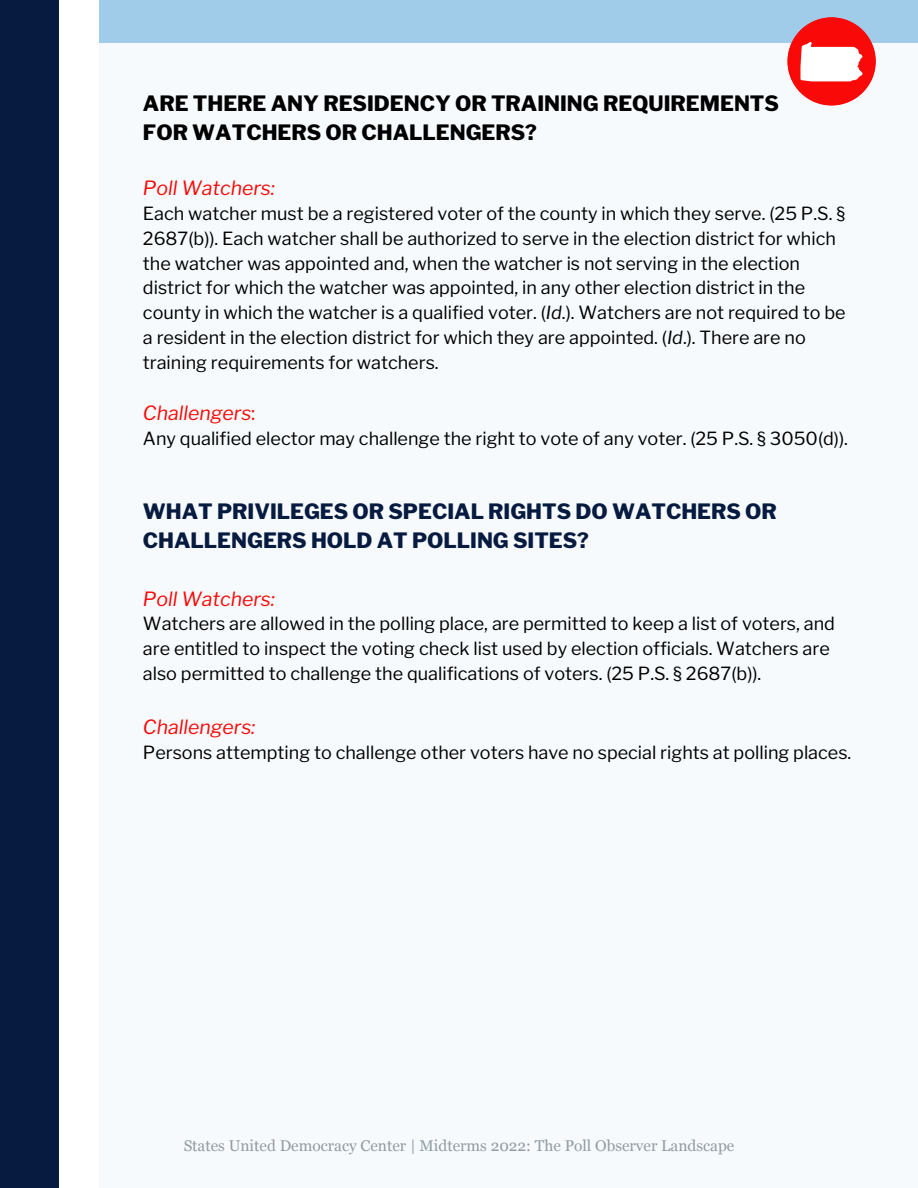
<style>
.page{position:relative;width:918px;height:1188px;background:#fff}
.page>*{position:absolute;margin:0;border:0;box-sizing:border-box;transform-origin:0 0}
.t1{font:800 21px/29.2px "Libre Franklin";color:#071b40}
.t2{font:800 21px/29.2px "Libre Franklin";color:#000}
.t3{font:italic 19.5px "Libre Franklin";color:#f90a09}
.t4{font:18px/24.8px "Libre Franklin";color:#000}
.t5{font:15.45px "Georgia";color:#2a3a47}
.s1{font-style:italic}
.s2{font-style:normal}
</style>
<div class="page">
<div style="left:0;top:0;width:58px;height:1188px;background:#071b40"></div>
<div style="left:99px;top:0;width:819px;height:1188px;background:#f6fafc"></div>
<div style="left:99px;top:0;width:819px;height:43px;background:#a1cce9"></div>
<svg style="left:788px;top:17px;width:88px;height:89px"></svg>
<p class="t2" style="left:143px;top:89px;width:638px">ARE THERE ANY RESIDENCY OR TRAINING REQUIREMENTS<br>FOR WATCHERS OR CHALLENGERS?</p>
<p class="t3" style="left:143px;top:177px;width:134px">Poll Watchers:</p>
<p class="t4" style="left:143px;top:201px;width:704px">Each watcher must be a registered voter of the county in which they serve. (25 P.S. § 2687(b)). Each watcher shall be authorized to serve in the election district for which the watcher was appointed and, when the watcher is not serving in the election district for which the watcher was appointed, in any other election district in the county in which the watcher is a qualified voter. (<span class="s1">Id</span>.). Watchers are not required to be a resident in the election district for which they are appointed. (<span class="s1">Id</span>.). There are no training requirements for watchers.</p>
<p class="t3" style="left:143px;top:402px;width:114px">Challengers<span class="s2">:</span></p>
<p class="t4" style="left:143px;top:426px;width:707px">Any qualified elector may challenge the right to vote of any voter. (25 P.S. § 3050(d)).</p>
<p class="t1" style="left:143px;top:497px;width:635px">WHAT PRIVILEGES OR SPECIAL RIGHTS DO WATCHERS OR<br>CHALLENGERS HOLD AT POLLING SITES?</p>
<p class="t3" style="left:143px;top:587px;width:134px">Poll Watchers:</p>
<p class="t4" style="left:143px;top:611px;width:694px">Watchers are allowed in the polling place, are permitted to keep a list of voters, and are entitled to inspect the voting check list used by election officials. Watchers are also permitted to challenge the qualifications of voters. (25 P.S. § 2687(b)).</p>
<p class="t3" style="left:143px;top:715px;width:114px">Challengers:</p>
<p class="t4" style="left:143px;top:740px;width:710px">Persons attempting to challenge other voters have no special rights at polling places.</p>
<p class="t5" style="left:184px;top:1137px;width:552px">States United Democracy Center | Midterms 2022: The Poll Observer Landscape</p>
</div>
